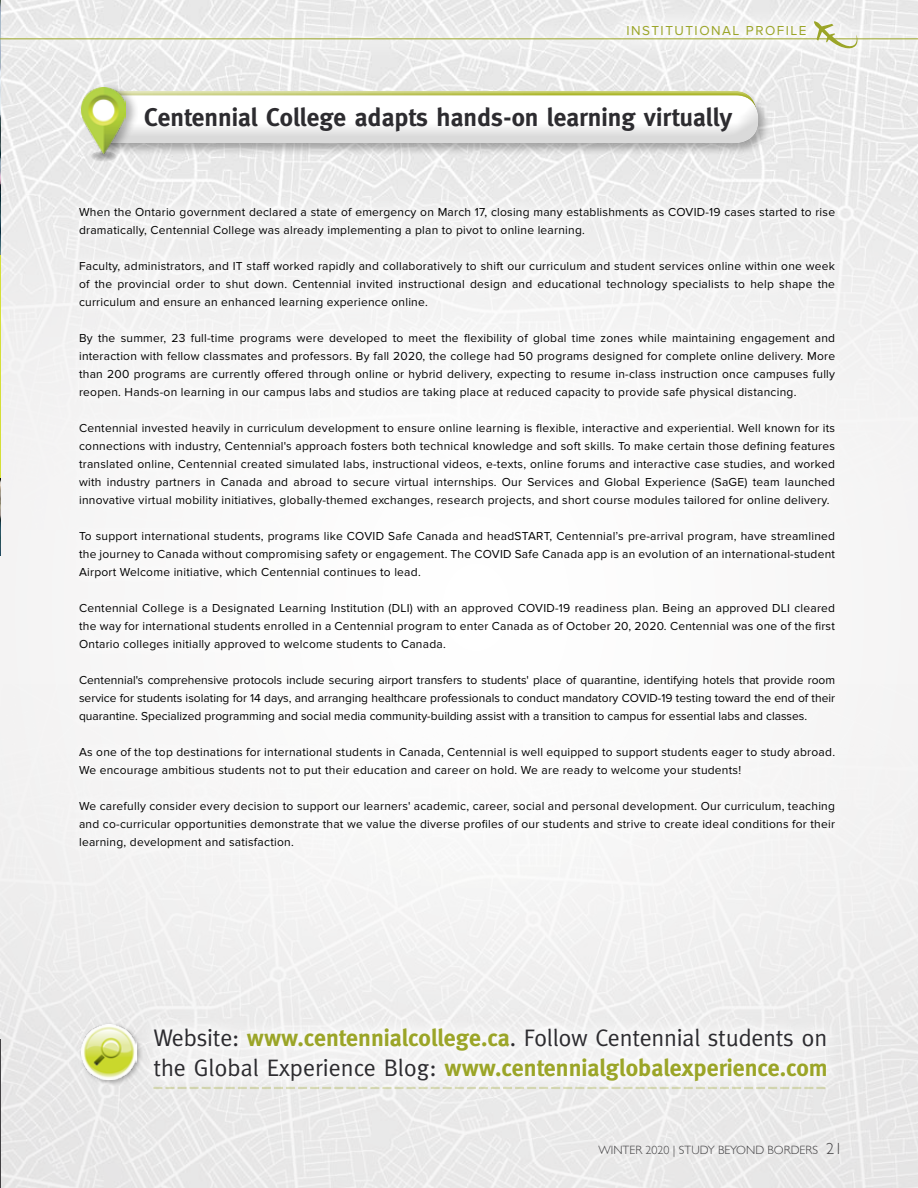
<style>
.page{position:relative;width:918px;height:1188px;background:#fff}
.page>*{position:absolute;margin:0;border:0;box-sizing:border-box;transform-origin:0 0}
.t1{font:700 25.5px "Meta";color:#2d2c30}
.t2{font:24px/30px "Meta";letter-spacing:-.01em;color:#2d2c30}
.t3{font:13.5px "Proxima Nova";letter-spacing:.11em;color:#9ba528}
.t4{font:12px/18px "Proxima Nova";letter-spacing:.02em;color:#000;text-align:justify}
.t5{font:300 12px "Gill Sans";color:#414042}
.s1{font-weight:700;color:#9ba528}
.s2{font-size:16.2px}
</style>
<div class="page">
<img style="left:1px;top:0;width:917px;height:553px">
<img style="left:1px;top:635px;width:917px;height:553px">
<img style="left:0;top:1px;width:1px;height:555px">
<hr style="left:0;top:256px;width:1px;height:222px;background:#d5df36">
<hr style="left:0;top:1040px;width:1px;height:148px;background:#414042">
<div style="left:67px;top:196px;width:780px;height:664px;background:#fff"></div>
<div style="left:87px;top:87px;width:670px;height:42px;background:#fff;opacity:.5"></div>
<div style="left:90px;top:92px;width:681px;height:64px;background:#000;opacity:.3"></div>
<div style="left:81px;top:88px;width:680px;height:53px;background:#fff;opacity:.75"></div>
<div style="left:81px;top:99px;width:680px;height:46px;background:#000;opacity:.15"></div>
<div style="left:80px;top:83px;width:60px;height:80px;background:#000;opacity:.3"></div>
<img style="left:81px;top:87px;width:45px;height:66px">
<div style="left:79px;top:1022px;width:64px;height:64px;background:#000;opacity:.3"></div>
<img style="left:81px;top:1024px;width:55px;height:55px">
<div style="left:138px;top:1013px;width:705px;height:84px;background:#f5f4f4"></div>
<div style="left:144px;top:1077px;width:691px;height:22px;background:#eeeded"></div>
<svg style="left:153px;top:1087px;width:672px;height:2px"></svg>
<div style="left:0;top:2px;width:918px;height:67px;background:#fff;opacity:.85"></div>
<hr style="left:0;top:39px;width:918px;height:1px;background:#9ba528">
<svg style="left:814px;top:21px;width:44px;height:27px"></svg>
<p class="t3" style="left:626px;top:22px;width:182px">INSTITUTIONAL PROFILE</p>
<h1 class="t1" style="left:144px;top:102px;width:590px">Centennial College adapts hands-on learning virtually</h1>
<p class="t4" style="left:79px;top:203px;width:758px">When the Ontario government declared a state of emergency on March 17, closing many establishments as COVID-19 cases started to rise dramatically, Centennial College was already implementing a plan to pivot to online learning.</p>
<p class="t4" style="left:79px;top:257px;width:758px">Faculty, administrators, and IT staff worked rapidly and collaboratively to shift our curriculum and student services online within one week of the provincial order to shut down. Centennial invited instructional design and educational technology specialists to help shape the curriculum and ensure an enhanced learning experience online.</p>
<p class="t4" style="left:79px;top:329px;width:758px">By the summer, 23 full-time programs were developed to meet the flexibility of global time zones while maintaining engagement and interaction with fellow classmates and professors. By fall 2020, the college had 50 programs designed for complete online delivery. More than 200 programs are currently offered through online or hybrid delivery, expecting to resume in-class instruction once campuses fully reopen. Hands-on learning in our campus labs and studios are taking place at reduced capacity to provide safe physical distancing.</p>
<p class="t4" style="left:79px;top:419px;width:758px">Centennial invested heavily in curriculum development to ensure online learning is flexible, interactive and experiential. Well known for its connections with industry, Centennial's approach fosters both technical knowledge and soft skills. To make certain those defining features translated online, Centennial created simulated labs, instructional videos, e-texts, online forums and interactive case studies, and worked with industry partners in Canada and abroad to secure virtual internships. Our Services and Global Experience (SaGE) team launched innovative virtual mobility initiatives, globally-themed exchanges, research projects, and short course modules tailored for online delivery.</p>
<p class="t4" style="left:79px;top:527px;width:758px">To support international students, programs like COVID Safe Canada and headSTART, Centennial’s pre-arrival program, have streamlined the journey to Canada without compromising safety or engagement. The COVID Safe Canada app is an evolution of an international-student Airport Welcome initiative, which Centennial continues to lead.</p>
<p class="t4" style="left:79px;top:599px;width:758px">Centennial College is a Designated Learning Institution (DLI) with an approved COVID-19 readiness plan. Being an approved DLI cleared the way for international students enrolled in a Centennial program to enter Canada as of October 20, 2020. Centennial was one of the first Ontario colleges initially approved to welcome students to Canada.</p>
<p class="t4" style="left:79px;top:671px;width:758px">Centennial's comprehensive protocols include securing airport transfers to students' place of quarantine, identifying hotels that provide room service for students isolating for 14 days, and arranging healthcare professionals to conduct mandatory COVID-19 testing toward the end of their quarantine. Specialized programming and social media community-building assist with a transition to campus for essential labs and classes.</p>
<p class="t4" style="left:79px;top:743px;width:758px">As one of the top destinations for international students in Canada, Centennial is well equipped to support students eager to study abroad.<br>We encourage ambitious students not to put their education and career on hold. We are ready to welcome your students!</p>
<p class="t4" style="left:79px;top:797px;width:757px">We carefully consider every decision to support our learners' academic, career, social and personal development. Our curriculum, teaching and co-curricular opportunities demonstrate that we value the diverse profiles of our students and strive to create ideal conditions for their learning, development and satisfaction.</p>
<h2 class="t2" style="left:153px;top:1023px;width:676px">Website: <span class="s1">www.centennialcollege.ca</span>. Follow Centennial students on the Global Experience Blog: <span class="s1">www.centennialglobalexperience.com</span></h2>
<p class="t5" style="left:598px;top:1140px;width:245px">WINTER 2020 | STUDY BEYOND BORDERS <span class="s2">21</span></p>
</div>
